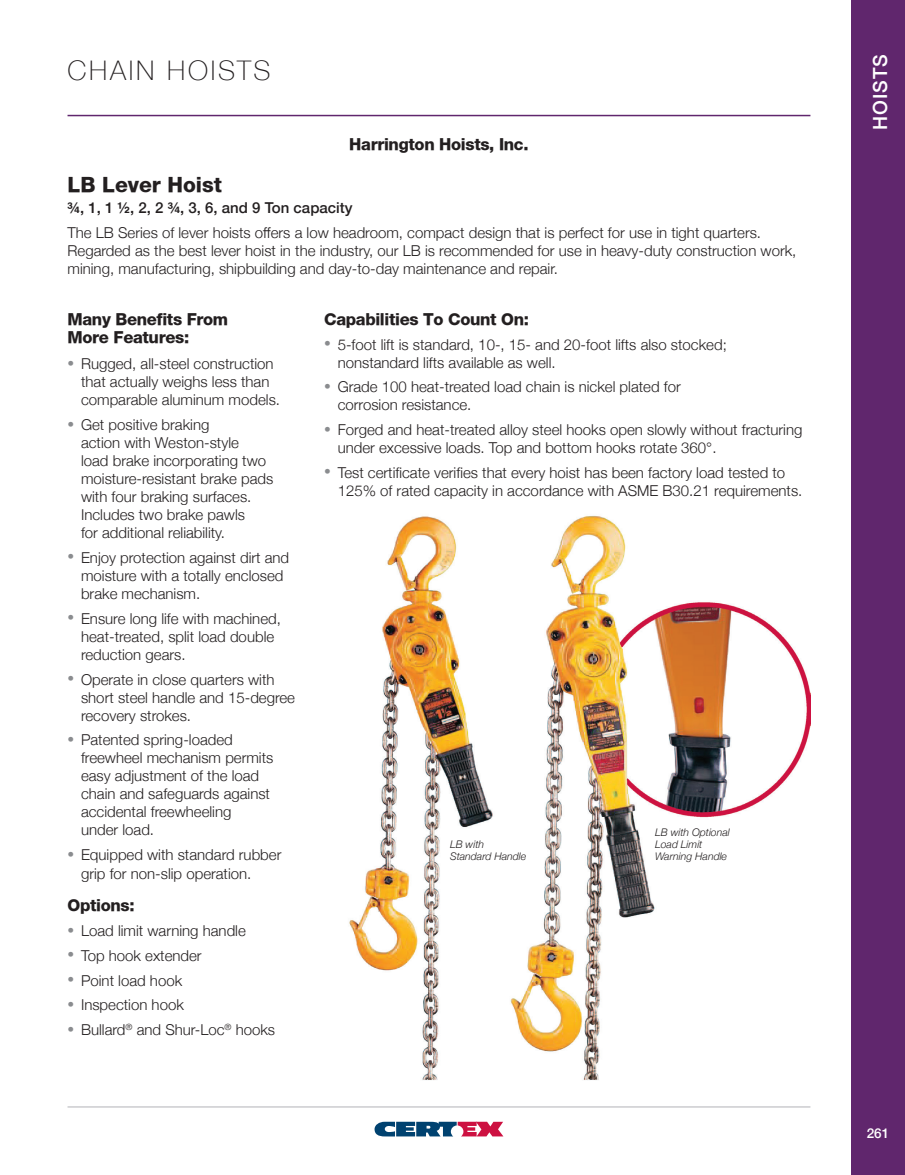
<style>
.page{position:relative;width:905px;height:1175px;background:#fff}
.page>*{position:absolute;margin:0;border:0;box-sizing:border-box;transform-origin:0 0}
.Main_Title_18_19_Helv_Thin{font:100 27px "Helvetica Neue";letter-spacing:.1em;color:#231f20}
.Title_Subhead_14_16_TOC_SUB{font:800 21px "Helvetica Neue";color:#231f20}
.t1{font:500 19.5px "Helvetica Neue";letter-spacing:.05em;color:#fff}
.Text_Subheads_11_12_Heavy{font:800 16.5px "Helvetica Neue";letter-spacing:-.02em;color:#231f20}
.Text_Subheads_10_12_Heavy{font:800 16.5px/18px "Helvetica Neue";letter-spacing:-.02em;color:#231f20}
.Text_10_12_Light{font:300 15px/18px "Helvetica Neue";color:#231f20}
.Text_10_12_Light-2{font:500 15px "Helvetica Neue";color:#231f20}
.t2{font:500 13.5px "Helvetica Neue";color:#fff}
.Text_7_9_Note{font:italic 300 10.5px "Helvetica Neue";color:#231f20}
.s1{font-family:"Helvetica LT Std";font-weight:700}
.s2{font-size:13.5px;color:#8a8c8f}
</style>
<div class="page">
<svg style="left:374px;top:1121px;width:129px;height:15px"></svg>
<div style="left:850px;top:0;width:54px;height:1174px;background:#60266d"></div>
<hr style="left:68px;top:1106px;width:742px;height:1px;background:#b2b3b7">
<hr style="left:68px;top:115px;width:742px;height:1px;background:#60266d">
<img style="left:349px;top:516px;width:461px;height:564px">
<p class="Main_Title_18_19_Helv_Thin" style="left:68px;top:50px;width:205px">CHAIN HOISTS</p>
<p class="Text_Subheads_11_12_Heavy" style="left:349px;top:134px;width:181px">Harrington Hoists, Inc.</p>
<p class="Title_Subhead_14_16_TOC_SUB" style="left:68px;top:171px;width:156px">LB Lever Hoist</p>
<p class="Text_10_12_Light-2" style="left:68px;top:195px;width:286px"><span class="s1">3/4</span>, 1, 1 <span class="s1">1/2</span>, 2, 2 <span class="s1">3/4</span>, 3, 6, and 9 Ton capacity</p>
<p class="Text_10_12_Light" style="left:68px;top:222px;width:730px">The LB Series of lever hoists offers a low headroom, compact design that is perfect for use in tight quarters.<br>Regarded as the best lever hoist in the industry, our LB is recommended for use in heavy-duty construction work, mining, manufacturing, shipbuilding and day-to-day maintenance and repair.</p>
<p class="Text_Subheads_10_12_Heavy" style="left:68px;top:310px;width:162px">Many Benefits From<br>More Features:</p>
<p class="Text_10_12_Light" style="left:81px;top:354px;width:200px;text-indent:-14px"><span class="s2">•</span> Rugged, all-steel construction that actually weighs less than comparable aluminum models.</p>
<p class="Text_10_12_Light" style="left:81px;top:415px;width:194px;text-indent:-14px"><span class="s2">•</span> Get positive braking<br>action with Weston-style<br>load brake incorporating two moisture-resistant brake pads with four braking surfaces.<br>Includes two brake pawls<br>for additional reliability.</p>
<p class="Text_10_12_Light" style="left:81px;top:547px;width:210px;text-indent:-14px"><span class="s2">•</span> Enjoy protection against dirt and moisture with a totally enclosed brake mechanism.</p>
<p class="Text_10_12_Light" style="left:81px;top:608px;width:201px;text-indent:-14px"><span class="s2">•</span> Ensure long life with machined, heat-treated, split load double reduction gears.</p>
<p class="Text_10_12_Light" style="left:81px;top:669px;width:215px;text-indent:-14px"><span class="s2">•</span> Operate in close quarters with short steel handle and 15-degree recovery strokes.</p>
<p class="Text_10_12_Light" style="left:81px;top:730px;width:194px;text-indent:-14px"><span class="s2">•</span> Patented spring-loaded freewheel mechanism permits easy adjustment of the load chain and safeguards against accidental freewheeling<br>under load.</p>
<p class="Text_10_12_Light" style="left:81px;top:844px;width:202px;line-height:18.9px;text-indent:-14px"><span class="s2">•</span> Equipped with standard rubber grip for non-slip operation.</p>
<p class="Text_Subheads_11_12_Heavy" style="left:68px;top:895px;width:69px">Options:</p>
<p class="Text_10_12_Light" style="left:68px;top:920px;width:180px"><span class="s2">•</span> Load limit warning handle</p>
<p class="Text_10_12_Light" style="left:68px;top:945px;width:136px"><span class="s2">•</span> Top hook extender</p>
<p class="Text_10_12_Light" style="left:68px;top:970px;width:116px"><span class="s2">•</span> Point load hook</p>
<p class="Text_10_12_Light" style="left:68px;top:995px;width:118px"><span class="s2">•</span> Inspection hook</p>
<p class="Text_10_12_Light" style="left:68px;top:1019px;width:209px"><span class="s2">•</span> Bullard<sup>®</sup> and Shur-Loc<sup>®</sup> hooks</p>
<p class="Text_Subheads_11_12_Heavy" style="left:324px;top:309px;width:206px">Capabilities To Count On:</p>
<p class="Text_10_12_Light" style="left:338px;top:334px;width:390px;text-indent:-14px"><span class="s2">•</span> 5-foot lift is standard, 10-, 15- and 20-foot lifts also stocked; nonstandard lifts available as well.</p>
<p class="Text_10_12_Light" style="left:338px;top:377px;width:344px;text-indent:-14px"><span class="s2">•</span> Grade 100 heat-treated load chain is nickel plated for corrosion resistance.</p>
<p class="Text_10_12_Light" style="left:338px;top:420px;width:466px;text-indent:-14px"><span class="s2">•</span> Forged and heat-treated alloy steel hooks open slowly without fracturing under excessive loads. Top and bottom hooks rotate 360°.</p>
<p class="Text_10_12_Light" style="left:338px;top:462px;width:466px;text-indent:-14px"><span class="s2">•</span> Test certificate verifies that every hoist has been factory load tested to<br>125% of rated capacity in accordance with ASME B30.21 requirements.</p>
<p class="Text_7_9_Note" style="left:655px;top:823px;width:76px">LB with Optional</p>
<p class="Text_7_9_Note" style="left:655px;top:835px;width:49px">Load Limit</p>
<p class="Text_7_9_Note" style="left:655px;top:847px;width:73px">Warning Handle</p>
<p class="Text_7_9_Note" style="left:450px;top:835px;width:36px">LB with</p>
<p class="Text_7_9_Note" style="left:450px;top:847px;width:78px">Standard Handle</p>
<h3 class="t1" style="left:864px;top:130px;width:78px;rotate:-90deg">HOISTS</h3>
<p class="t2" style="left:866px;top:1122px;width:24px">261</p>
</div>
